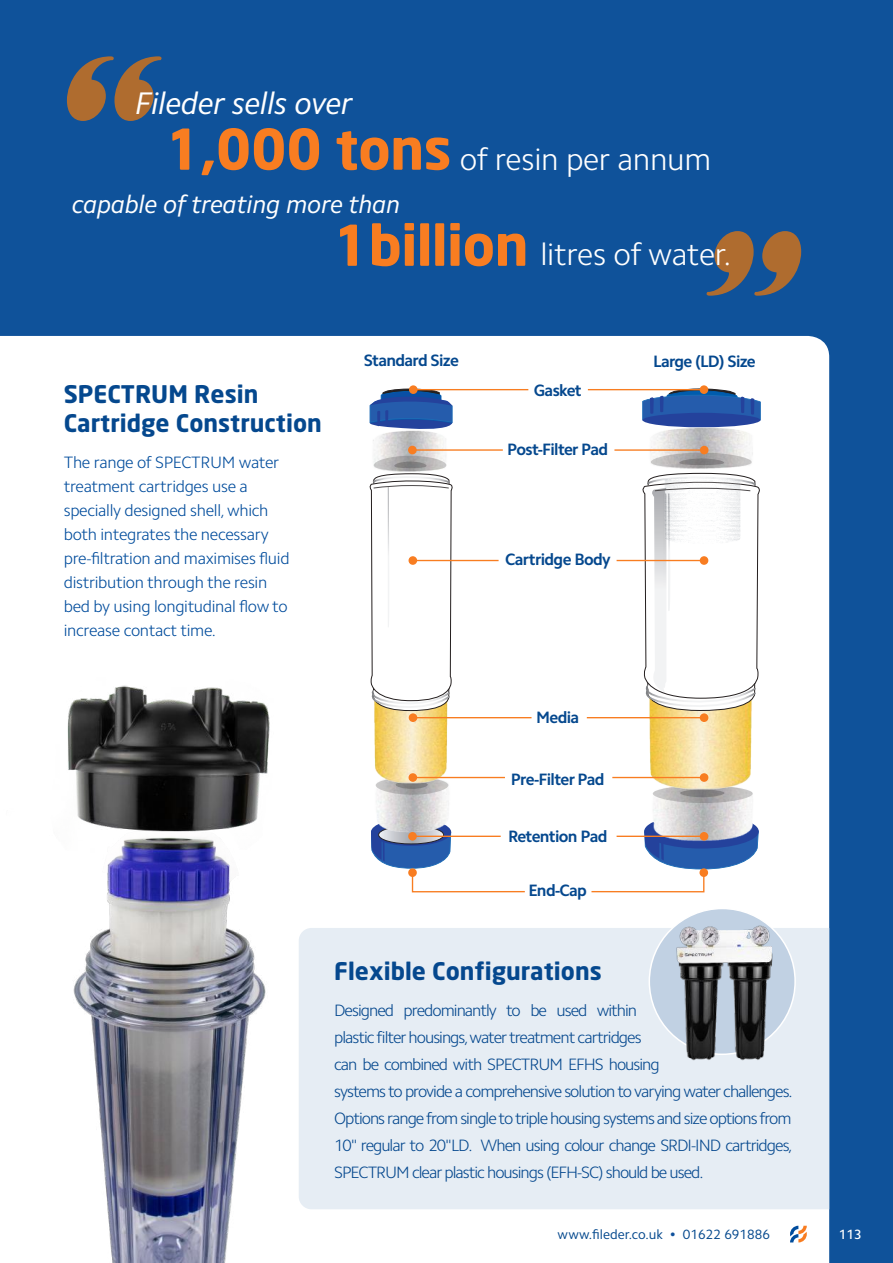
<style>
.page{position:relative;width:893px;height:1263px;background:#0f529a}
.page>*{position:absolute;margin:0;border:0;box-sizing:border-box;transform-origin:0 0}
.t1{font:233.1px "Corner Store JF";color:#ef7706}
.t2{font:700 55.5px "Neo Sans";letter-spacing:-.01em;color:#f87d21}
.t3{font:italic 31.35px/56.1px "Camphor Std";letter-spacing:-.01em;color:#fff}
.t4{font:300 31.35px "Camphor Std";letter-spacing:-.01em;color:#fff}
.t5{font:italic 25.5px "Camphor Std";letter-spacing:-.01em;color:#fff}
.t6{font:700 24px/28.8px "Neo Sans";color:#05488e}
.t7{font:300 16.5px/27px "Camphor Std";letter-spacing:-.06em;color:#05488e}
.t8{font:300 16.5px/24px "Camphor Std";letter-spacing:-.02em;color:#004c9c}
.t9{font:700 16.5px "Camphor Std";letter-spacing:-.04em;color:#05488e}
.t10{font:13.5px "Camphor Std";color:#04488d}
.t11{font:500 13.5px "Camphor Std";color:#fff}
.s1{font-family:"Neo Sans";font-weight:700;font-style:normal;font-size:55.5px;color:#f87d21}
.s2{font-weight:300;font-style:normal}
.s3{color:#0f519c}
</style>
<div class="page">
<div style="left:0;top:336px;width:829px;height:927px;background:#fff"></div>
<div style="left:337px;top:928px;width:492px;height:281px;background:#e6edf4"></div>
<div style="left:649px;top:908px;width:146px;height:146px;background:#c1d1e3;border-radius:50%"></div>
<img style="left:3px;top:671px;width:334px;height:592px">
<img style="left:669px;top:924px;width:109px;height:140px">
<img style="left:342px;top:398px;width:138px;height:106px">
<img style="left:342px;top:743px;width:140px;height:121px">
<div style="left:342px;top:549px;width:139px;height:266px;background:#fff"></div>
<svg style="left:368px;top:456px;width:85px;height:353px;background:#f0ebdd"></svg>
<svg style="left:370px;top:387px;width:83px;height:43px;background:#4c71b2"></svg>
<img style="left:619px;top:821px;width:165px;height:52px">
<img style="left:617px;top:555px;width:167px;height:266px">
<svg style="left:642px;top:386px;width:119px;height:9px"></svg>
<div style="left:631px;top:501px;width:142px;height:75px;background:#fff"></div>
<img style="left:616px;top:395px;width:168px;height:106px">
<svg style="left:641px;top:453px;width:120px;height:302px;background:#eee9de"></svg>
<div style="left:701px;top:557px;width:6px;height:7px;background:#f87d21;border-radius:50%"></div>
<div style="left:700px;top:556px;width:8px;height:9px;border:2px solid #f87d21;border-radius:50%"></div>
<hr style="left:617px;top:560px;width:87px;height:1px;background:#f87d21">
<div style="left:701px;top:447px;width:7px;height:6px;background:#f87d21;border-radius:50%"></div>
<div style="left:700px;top:446px;width:8px;height:8px;border:2px solid #f87d21;border-radius:50%"></div>
<hr style="left:614px;top:449px;width:90px;height:2px;background:#f87d21">
<div style="left:700px;top:386px;width:7px;height:7px;background:#f87d21;border-radius:50%"></div>
<div style="left:700px;top:385px;width:8px;height:9px;border:2px solid #f87d21;border-radius:50%"></div>
<hr style="left:588px;top:389px;width:116px;height:1px;background:#f87d21">
<div style="left:701px;top:714px;width:7px;height:7px;background:#f87d21;border-radius:50%"></div>
<div style="left:700px;top:713px;width:8px;height:9px;border:2px solid #f87d21;border-radius:50%"></div>
<hr style="left:587px;top:717px;width:117px;height:1px;background:#f87d21">
<div style="left:701px;top:774px;width:7px;height:7px;background:#f87d21;border-radius:50%"></div>
<div style="left:700px;top:773px;width:8px;height:9px;border:2px solid #f87d21;border-radius:50%"></div>
<hr style="left:612px;top:777px;width:92px;height:1px;background:#f87d21">
<div style="left:409px;top:557px;width:7px;height:7px;background:#f87d21;border-radius:50%"></div>
<div style="left:409px;top:556px;width:8px;height:9px;border:2px solid #f87d21;border-radius:50%"></div>
<hr style="left:413px;top:560px;width:86px;height:1px;background:#f87d21">
<div style="left:409px;top:447px;width:7px;height:6px;background:#f87d21;border-radius:50%"></div>
<div style="left:408px;top:446px;width:9px;height:8px;border:2px solid #f87d21;border-radius:50%"></div>
<hr style="left:412px;top:449px;width:91px;height:2px;background:#f87d21">
<div style="left:410px;top:386px;width:7px;height:7px;background:#f87d21;border-radius:50%"></div>
<div style="left:409px;top:385px;width:9px;height:9px;border:2px solid #f87d21;border-radius:50%"></div>
<hr style="left:413px;top:389px;width:115px;height:1px;background:#f87d21">
<div style="left:410px;top:714px;width:6px;height:7px;background:#f87d21;border-radius:50%"></div>
<div style="left:409px;top:713px;width:8px;height:9px;border:2px solid #f87d21;border-radius:50%"></div>
<hr style="left:413px;top:717px;width:118px;height:1px;background:#f87d21">
<div style="left:409px;top:774px;width:7px;height:7px;background:#f87d21;border-radius:50%"></div>
<div style="left:409px;top:773px;width:8px;height:9px;border:2px solid #f87d21;border-radius:50%"></div>
<hr style="left:413px;top:777px;width:92px;height:1px;background:#f87d21">
<svg style="left:590px;top:827px;width:169px;height:66px;background:#bdc6da"></svg>
<svg style="left:371px;top:826px;width:155px;height:67px;background:#cdd2df"></svg>
<svg style="left:790px;top:1226px;width:17px;height:16px"></svg>
<h1 class="t1" style="left:195px;top:195px;width:107px;rotate:-180deg">"</h1>
<h3 class="t3" style="left:166px;top:75px;width:547px;text-indent:-31px">Fileder sells over<br><span class="s1">1,000 tons</span> <span class="s2">of resin per annum</span></h3>
<h3 class="t5" style="left:72px;top:189px;width:330px">capable of treating more than</h3>
<h2 class="t2" style="left:333px;top:222px;width:197px">1billion</h2>
<h1 class="t1" style="left:673px;top:157px;width:107px">"</h1>
<h3 class="t4" style="left:540px;top:236px;width:192px">litres of water.</h3>
<h3 class="t6" style="left:64px;top:381px;width:260px">SPECTRUM Resin<br>Cartridge Construction</h3>
<p class="t8" style="left:64px;top:450px;width:227px">The range of SPECTRUM water treatment cartridges use a specially designed shell, which both integrates the necessary pre-filtration and maximises fluid distribution through the resin bed by using longitudinal flow to increase contact time.</p>
<p class="t9" style="left:364px;top:351px;width:96px">Standard Size</p>
<p class="t9" style="left:653px;top:351px;width:104px">Large (LD) Size</p>
<p class="t9" style="left:534px;top:380px;width:49px">Gasket</p>
<p class="t9" style="left:507px;top:439px;width:103px">Post-Filter Pad</p>
<p class="t9" style="left:505px;top:550px;width:107px">Cartridge Body</p>
<p class="t9" style="left:536px;top:707px;width:45px">Media</p>
<p class="t9" style="left:511px;top:769px;width:95px">Pre-Filter Pad</p>
<p class="t9" style="left:508px;top:827px;width:101px">Retention Pad</p>
<p class="t9" style="left:528px;top:881px;width:60px">End-Cap</p>
<h3 class="t6" style="left:334px;top:958px;width:269px">Flexible Configurations</h3>
<p class="t7" style="left:334px;top:997px;width:460px">Designed predominantly to be used within<br>plastic filter housings,water treatment cartridges<br>can be combined with SPECTRUM EFHS housing<br>systems to provide a comprehensive solution to varying water challenges.<br>Options range from single to triple housing systems and size options from 10" regular to 20"LD. When using colour change SRDI-IND cartridges, SPECTRUM clear plastic housings (EFH-SC) should be used.</p>
<p class="t10" style="left:558px;top:1226px;width:214px">www.fileder.co.uk <span class="s3">•</span> 01622 691886</p>
<p class="t11" style="left:839px;top:1226px;width:24px">113</p>
</div>
